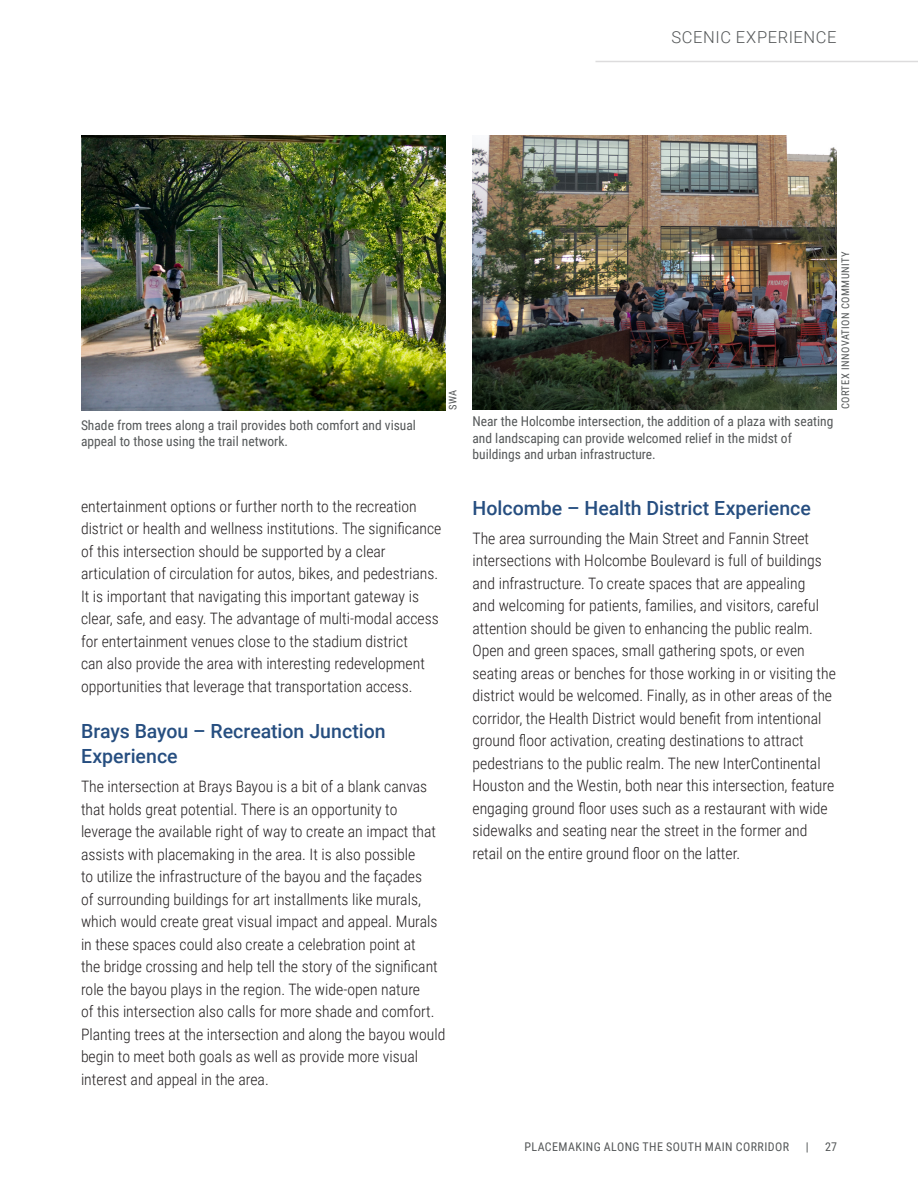
<style>
.page{position:relative;width:918px;height:1188px;background:#fff}
.page>*{position:absolute;margin:0;border:0;box-sizing:border-box;transform-origin:0 0}
.t1{font:500 19.5px/25.5px "Roboto";color:#264e80}
.Section_Heading{font:300 16.5px "Roboto";letter-spacing:.035em;color:#545758}
.Body{font:300 15.75px/22.5px "Roboto Condensed";color:#231f20}
.t2{font:13.5px/16.5px "Roboto Condensed";color:#545758}
.t3{font:12px "Roboto Condensed";letter-spacing:.035em;color:#545758}
.t4{font:10.5px "Roboto Condensed";letter-spacing:.045em;color:#545758}
</style>
<div class="page">
<hr style="left:596px;top:61px;width:322px;height:1px;background:#dddcdd">
<img style="left:472px;top:135px;width:365px;height:274px">
<img style="left:81px;top:136px;width:365px;height:275px">
<p class="t4" style="left:445px;top:410px;width:22px;rotate:-90deg">SWA</p>
<p class="Section_Heading" style="left:671px;top:26px;width:167px">SCENIC EXPERIENCE</p>
<p class="t4" style="left:838px;top:409px;width:159px;rotate:-90deg">CORTEX INNOVATION COMMUNITY</p>
<p class="t2" style="left:81px;top:416px;width:337px">Shade from trees along a trail provides both comfort and visual appeal to those using the trail network.</p>
<p class="t2" style="left:472px;top:413px;width:362px">Near the Holcombe intersection, the addition of a plaza with seating and landscaping can provide welcomed relief in the midst of buildings and urban infrastructure.</p>
<p class="Body" style="left:81px;top:494px;width:362px">entertainment options or further north to the recreation district or health and wellness institutions. The significance of this intersection should be supported by a clear articulation of circulation for autos, bikes, and pedestrians.<br>It is important that navigating this important gateway is clear, safe, and easy. The advantage of multi-modal access for entertainment venues close to the stadium district<br>can also provide the area with interesting redevelopment opportunities that leverage that transportation access.</p>
<h3 class="t1" style="left:81px;top:717px;width:306px">Brays Bayou – Recreation Junction<br>Experience</h3>
<p class="Body" style="left:81px;top:775px;width:366px">The intersection at Brays Bayou is a bit of a blank canvas that holds great potential. There is an opportunity to leverage the available right of way to create an impact that assists with placemaking in the area. It is also possible<br>to utilize the infrastructure of the bayou and the façades<br>of surrounding buildings for art installments like murals, which would create great visual impact and appeal. Murals in these spaces could also create a celebration point at<br>the bridge crossing and help tell the story of the significant role the bayou plays in the region. The wide-open nature<br>of this intersection also calls for more shade and comfort.<br>Planting trees at the intersection and along the bayou would begin to meet both goals as well as provide more visual interest and appeal in the area.</p>
<h3 class="t1" style="left:472px;top:494px;width:340px">Holcombe – Health District Experience</h3>
<p class="Body" style="left:472px;top:526px;width:365px">The area surrounding the Main Street and Fannin Street intersections with Holcombe Boulevard is full of buildings and infrastructure. To create spaces that are appealing<br>and welcoming for patients, families, and visitors, careful attention should be given to enhancing the public realm.<br>Open and green spaces, small gathering spots, or even seating areas or benches for those working in or visiting the district would be welcomed. Finally, as in other areas of the corridor, the Health District would benefit from intentional ground floor activation, creating destinations to attract pedestrians to the public realm. The new InterContinental Houston and the Westin, both near this intersection, feature engaging ground floor uses such as a restaurant with wide sidewalks and seating near the street in the former and retail on the entire ground floor on the latter.</p>
<p class="t3" style="left:524px;top:1139px;width:266px">PLACEMAKING ALONG THE SOUTH MAIN CORRIDOR</p>
<p class="t3" style="left:806px;top:1139px;width:4px">|</p>
<p class="t3" style="left:825px;top:1139px;width:13px">27</p>
</div>
